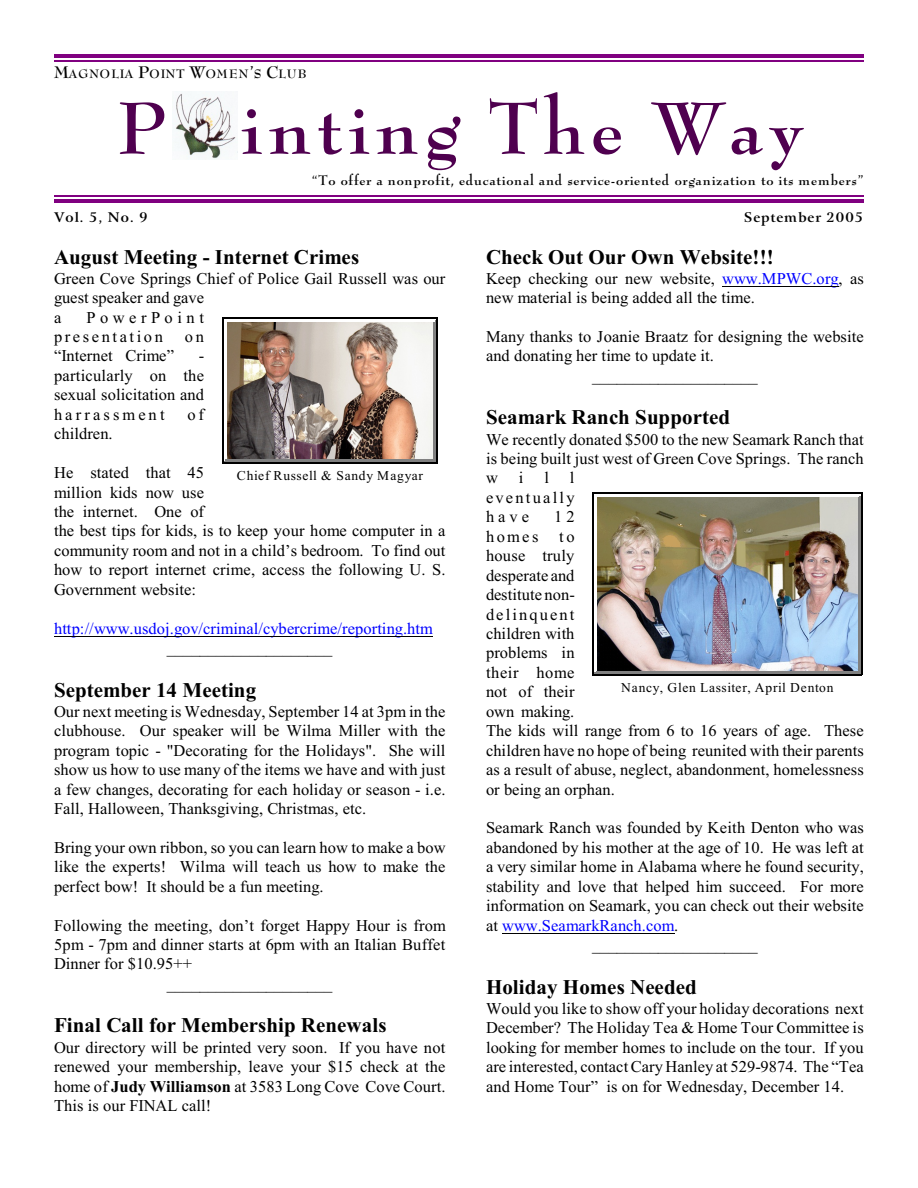
<style>
.page{position:relative;width:918px;height:1188px;background:#fff}
.page>*{position:absolute;margin:0;border:0;box-sizing:border-box;transform-origin:0 0}
.t1{font:700 72px "Bernhard Mod BT";letter-spacing:.085em;color:#4f004f}
.t2{font:700 21px "Times New Roman";letter-spacing:.005em;color:#000}
.t3{font:16.5px/19.5px "Times New Roman";letter-spacing:.005em;color:#000;text-align:justify}
.t4{font:16.5px "Times New Roman";letter-spacing:.005em;color:#00f}
.t5{font:16.5px/19.5px "Times New Roman";letter-spacing:.165em;color:#000}
.t6{font:700 13.5px "Bernhard Mod BT";letter-spacing:.05em;color:#000}
.t7{font:13.5px "Times New Roman";letter-spacing:.055em;color:#000}
.t8{font:700 13.5px "Arrus BT";letter-spacing:.07em;color:#000}
.t9{font:700 12px "Bernhard Mod BT";letter-spacing:.085em;color:#000}
.s1{font-size:16.5px}
.s2{color:#00f}
.s3{font-weight:700}
.s4{color:#000}
</style>
<div class="page">
<img style="left:175px;top:93px;width:63px;height:66px">
<hr style="left:54px;top:636px;width:379px;height:1px;background:#000">
<hr style="left:722px;top:286px;width:117px;height:1px;background:#000">
<hr style="left:502px;top:933px;width:172px;height:1px;background:#000">
<hr style="left:54px;top:54px;width:810px;height:4px;background:#800080">
<hr style="left:54px;top:60px;width:810px;height:2px;background:#800080">
<hr style="left:54px;top:195px;width:810px;height:2px;background:#800080">
<hr style="left:54px;top:199px;width:810px;height:4px;background:#800080">
<img style="left:226px;top:322px;width:208px;height:138px">
<hr style="left:434px;top:320px;width:1px;height:141px;background:#808080">
<hr style="left:225px;top:320px;width:210px;height:1px;background:#fff">
<hr style="left:225px;top:460px;width:210px;height:1px;background:#808080">
<hr style="left:435px;top:319px;width:1px;height:143px;background:#808080">
<hr style="left:224px;top:319px;width:212px;height:1px;background:#fff">
<hr style="left:224px;top:461px;width:212px;height:1px;background:#808080">
<hr style="left:222px;top:317px;width:1px;height:147px;background:#000">
<hr style="left:436px;top:317px;width:2px;height:147px;background:#000">
<hr style="left:222px;top:317px;width:216px;height:2px;background:#000">
<hr style="left:222px;top:462px;width:216px;height:2px;background:#000">
<img style="left:597px;top:497px;width:261px;height:174px">
<hr style="left:858px;top:496px;width:2px;height:176px;background:#808080">
<hr style="left:595px;top:496px;width:264px;height:1px;background:#fff">
<hr style="left:595px;top:671px;width:264px;height:1px;background:#808080">
<hr style="left:860px;top:494px;width:1px;height:180px;background:#808080">
<hr style="left:594px;top:494px;width:267px;height:1px;background:#fff">
<hr style="left:594px;top:672px;width:267px;height:2px;background:#808080">
<hr style="left:593px;top:493px;width:1px;height:182px;background:#000">
<hr style="left:861px;top:493px;width:1px;height:182px;background:#000">
<hr style="left:593px;top:493px;width:269px;height:1px;background:#000">
<hr style="left:593px;top:674px;width:269px;height:1px;background:#000">
<p class="t9" style="left:54px;top:69px;width:254px"><span class="s1">M</span>AGNOLIA <span class="s1">P</span>OINT <span class="s1">W</span>OMEN<span class="s1">’</span>S <span class="s1">C</span>LUB</p>
<h1 class="t1" style="left:117px;top:99px;width:688px">P inting The Way</h1>
<p class="t6" style="left:312px;top:175px;width:553px">“To offer a nonprofit, educational and service-oriented organization to its members”</p>
<p class="t8" style="left:54px;top:212px;width:95px">Vol. 5, No. 9</p>
<p class="t8" style="left:744px;top:212px;width:121px">September 2005</p>
<p class="t2" style="left:54px;top:249px;width:307px">August Meeting - Internet Crimes</p>
<p class="t3" style="left:54px;top:270px;width:393px;text-align:left">Green Cove Springs Chief of Police Gail Russell was our guest speaker and gave<br>a</p>
<p class="t2" style="left:486px;top:249px;width:289px">Check Out Our Own Website!!!</p>
<p class="t3" style="left:486px;top:270px;width:379px">Keep checking our new website, <span class="s2">www.MPWC.org</span>, as new material is being added all the time.</p>
<p class="t3" style="left:486px;top:328px;width:379px">Many thanks to Joanie Braatz for designing the website</p>
<p class="t3" style="left:486px;top:348px;width:230px">and donating her time to update it.</p>
<p class="t3" style="left:592px;top:367px;width:167px">____________________</p>
<p class="t2" style="left:486px;top:410px;width:246px">Seamark Ranch Supported</p>
<p class="t3" style="left:486px;top:431px;width:379px">We recently donated $500 to the new Seamark Ranch that is being built just west of Green Cove Springs. The ranch w</p>
<p class="t5" style="left:54px;top:309px;width:152px;text-indent:33px">PowerPoint presentation</p>
<p class="t3" style="left:185px;top:328px;width:21px">on</p>
<p class="t3" style="left:54px;top:348px;width:122px">“Internet Crime”</p>
<p class="t3" style="left:54px;top:348px;width:152px;text-indent:145px">- particularly on the sexual solicitation and harrassment</p>
<p class="t3" style="left:187px;top:406px;width:18px">of</p>
<p class="t3" style="left:54px;top:426px;width:60px">children.</p>
<p class="t3" style="left:54px;top:464px;width:393px;text-align:left">He stated that 45<br>million kids now use<br>the internet. One of<br>the best tips for kids, is to keep your home computer in a community room and not in a child’s bedroom. To find out how to report internet crime, access the following U. S.<br>Government website:</p>
<p class="t4" style="left:54px;top:622px;width:380px">http://www.usdoj.gov/criminal/cybercrime/reporting.htm</p>
<p class="t3" style="left:167px;top:639px;width:167px">____________________</p>
<p class="t2" style="left:54px;top:682px;width:204px">September 14 Meeting</p>
<p class="t3" style="left:54px;top:703px;width:393px">Our next meeting is Wednesday, September 14 at 3pm in the clubhouse. Our speaker will be Wilma Miller with the program topic - "Decorating for the Holidays". She will show us how to use many of the items we have and with just a few changes, decorating for each holiday or season - i.e.<br>Fall, Halloween, Thanksgiving, Christmas, etc.</p>
<p class="t3" style="left:54px;top:839px;width:393px">Bring your own ribbon, so you can learn how to make a bow like the experts! Wilma will teach us how to make the perfect bow! It should be a fun meeting.</p>
<p class="t3" style="left:54px;top:917px;width:393px">Following the meeting, don’t forget Happy Hour is from</p>
<p class="t3" style="left:54px;top:936px;width:393px">5pm - 7pm and dinner starts at 6pm with an Italian Buffet</p>
<p class="t3" style="left:54px;top:956px;width:140px">Dinner for $10.95++</p>
<p class="t3" style="left:167px;top:975px;width:167px">____________________</p>
<p class="t2" style="left:54px;top:1018px;width:334px">Final Call for Membership Renewals</p>
<p class="t3" style="left:54px;top:1039px;width:393px">Our directory will be printed very soon. If you have not renewed your membership, leave your $15 check at the home of <span class="s3">Judy Williamson</span> at 3583 Long Cove Cove Court.<br>This is our FINAL call!</p>
<p class="t7" style="left:237px;top:471px;width:188px">Chief Russell &amp; Sandy Magyar</p>
<p class="t3" style="left:486px;top:470px;width:90px;text-indent:84px">l eventually have</p>
<p class="t3" style="left:519px;top:470px;width:6px">i</p>
<p class="t3" style="left:544px;top:470px;width:6px">l</p>
<p class="t3" style="left:554px;top:509px;width:22px">12</p>
<p class="t3" style="left:486px;top:528px;width:54px">homes</p>
<p class="t3" style="left:486px;top:528px;width:379px;text-align:left;text-indent:73px">to<br>house truly<br>desperate and<br>destitute non-<br>delinquent<br>children with<br>problems in<br>their home<br>not of their<br>own making.<br>The kids will range from 6 to 16 years of age. These children have no hope of being reunited with their parents as a result of abuse, neglect, abandonment, homelessness or being an orphan.</p>
<p class="t3" style="left:486px;top:820px;width:379px">Seamark Ranch was founded by Keith Denton who was</p>
<p class="t3" style="left:486px;top:839px;width:379px">abandoned by his mother at the age of 10. He was left at</p>
<p class="t3" style="left:486px;top:859px;width:379px">a very similar home in Alabama where he found security,</p>
<p class="t3" style="left:486px;top:878px;width:379px">stability and love that helped him succeed. For more</p>
<p class="t3" style="left:486px;top:897px;width:379px">information on Seamark, you can check out their website</p>
<p class="t4" style="left:486px;top:919px;width:194px"><span class="s4">at</span> www.SeamarkRanch.com<span class="s4">.</span></p>
<p class="t3" style="left:592px;top:936px;width:167px">____________________</p>
<p class="t2" style="left:486px;top:979px;width:212px">Holiday Homes Needed</p>
<p class="t3" style="left:486px;top:1000px;width:379px">Would you like to show off your holiday decorations next December? The Holiday Tea &amp; Home Tour Committee is looking for member homes to include on the tour. If you are interested, contact Cary Hanley at 529-9874. The “Tea and Home Tour” is on for Wednesday, December 14.</p>
<p class="t7" style="left:621px;top:682px;width:214px">Nancy, Glen Lassiter, April Denton</p>
</div>
